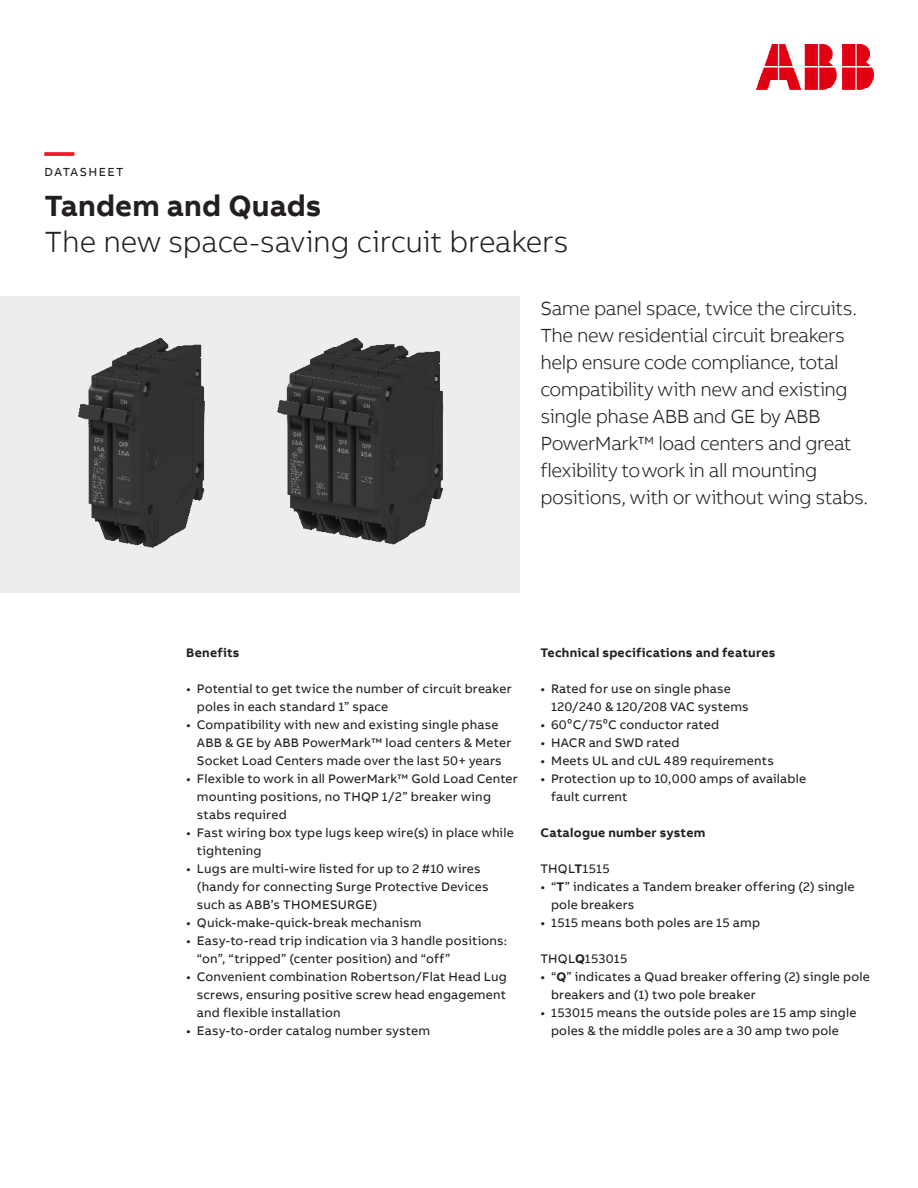
<style>
.page{position:relative;width:918px;height:1188px;background:#fff}
.page>*{position:absolute;margin:0;border:0;box-sizing:border-box;transform-origin:0 0}
.Subheadline_M_20pt_24pt{font:300 30px "AB Bvoice";letter-spacing:-.01em;color:#231f20}
.Headline_M_20pt_24pt{font:700 30px "AB Bvoice";letter-spacing:.005em;color:#231f20}
.Headline_M_20pt_24pt-2{font:700 30px "AB Bvoice";color:#ee1c28}
.Lead_13pt_18pt{font:300 19.5px/27px "AB Bvoice";letter-spacing:-.025em;color:#231f20}
.Paragraph_Title_8_5pt_12pt{font:12.75px/18px "AB Bvoice";letter-spacing:.015em;color:#231f20}
.Paragraph_Title_8_5pt_12pt-2{font:700 12.75px "AB Bvoice";letter-spacing:.02em;color:#231f20}
.Category_M_8pt_9_6pt{font:12px "AB Bvoice";letter-spacing:.115em;color:#231f20}
.s1{font-weight:700}
</style>
<div class="page">
<div style="left:0;top:297px;width:519px;height:296px;background:#ededee"></div>
<img style="left:277px;top:338px;width:167px;height:207px">
<img style="left:78px;top:338px;width:127px;height:210px">
<img style="left:757px;top:45px;width:116px;height:44px">
<p class="Headline_M_20pt_24pt-2" style="left:45px;top:132px;width:31px">—</p>
<p class="Category_M_8pt_9_6pt" style="left:45px;top:165px;width:80px">DATASHEET</p>
<p class="Headline_M_20pt_24pt" style="left:45px;top:186px;width:278px">Tandem and Quads</p>
<p class="Subheadline_M_20pt_24pt" style="left:45px;top:224px;width:526px">The new space-saving circuit breakers</p>
<p class="Lead_13pt_18pt" style="left:540px;top:295px;width:318px">Same panel space, twice the circuits.</p>
<p class="Lead_13pt_18pt" style="left:540px;top:322px;width:329px">The new residential circuit breakers help ensure code compliance, total compatibility with new and existing single phase ABB and GE by ABB PowerMark™ load centers and great flexibility towork in all mounting positions, with or without wing stabs.</p>
<p class="Paragraph_Title_8_5pt_12pt-2" style="left:186px;top:644px;width:55px">Benefits</p>
<p class="Paragraph_Title_8_5pt_12pt" style="left:197px;top:679px;width:316px;text-indent:-11px">• Potential to get twice the number of circuit breaker poles in each standard 1” space</p>
<p class="Paragraph_Title_8_5pt_12pt" style="left:197px;top:715px;width:316px;text-indent:-11px">• Compatibility with new and existing single phase<br>ABB &amp; GE by ABB PowerMark™ load centers &amp; Meter<br>Socket Load Centers made over the last 50+ years</p>
<p class="Paragraph_Title_8_5pt_12pt" style="left:197px;top:769px;width:323px;text-indent:-11px">• Flexible to work in all PowerMark™ Gold Load Center mounting positions, no THQP 1/2” breaker wing stabs required</p>
<p class="Paragraph_Title_8_5pt_12pt" style="left:197px;top:823px;width:318px;text-indent:-11px">• Fast wiring box type lugs keep wire(s) in place while tightening</p>
<p class="Paragraph_Title_8_5pt_12pt" style="left:197px;top:859px;width:293px;text-indent:-11px">• Lugs are multi-wire listed for up to 2 #10 wires (handy for connecting Surge Protective Devices such as ABB’s THOMESURGE)</p>
<p class="Paragraph_Title_8_5pt_12pt" style="left:186px;top:913px;width:237px">• Quick-make-quick-break mechanism</p>
<p class="Paragraph_Title_8_5pt_12pt" style="left:197px;top:931px;width:312px;text-indent:-11px">• Easy-to-read trip indication via 3 handle positions: “on”, “tripped” (center position) and “off”</p>
<p class="Paragraph_Title_8_5pt_12pt" style="left:197px;top:967px;width:311px;text-align:justify;text-indent:-11px">• Convenient combination Robertson/Flat Head Lug screws, ensuring positive screw head engagement and flexible installation</p>
<p class="Paragraph_Title_8_5pt_12pt" style="left:186px;top:1021px;width:246px">• Easy-to-order catalog number system</p>
<p class="Paragraph_Title_8_5pt_12pt-2" style="left:540px;top:644px;width:237px">Technical specifications and features</p>
<p class="Paragraph_Title_8_5pt_12pt" style="left:551px;top:679px;width:199px;text-indent:-11px">• Rated for use on single phase<br>120/240 &amp; 120/208 VAC systems</p>
<p class="Paragraph_Title_8_5pt_12pt" style="left:540px;top:715px;width:180px">• 60⁰C/75⁰C conductor rated</p>
<p class="Paragraph_Title_8_5pt_12pt" style="left:540px;top:733px;width:141px">• HACR and SWD rated</p>
<p class="Paragraph_Title_8_5pt_12pt" style="left:540px;top:751px;width:235px">• Meets UL and cUL 489 requirements</p>
<p class="Paragraph_Title_8_5pt_12pt" style="left:551px;top:769px;width:257px;text-indent:-11px">• Protection up to 10,000 amps of available fault current</p>
<p class="Paragraph_Title_8_5pt_12pt-2" style="left:540px;top:824px;width:167px">Catalogue number system</p>
<p class="Paragraph_Title_8_5pt_12pt" style="left:540px;top:859px;width:71px">THQL<span class="s1">T</span>1515</p>
<p class="Paragraph_Title_8_5pt_12pt" style="left:551px;top:877px;width:305px;text-indent:-11px">• “<span class="s1">T</span>” indicates a Tandem breaker offering (2) single pole breakers</p>
<p class="Paragraph_Title_8_5pt_12pt" style="left:540px;top:913px;width:221px">• 1515 means both poles are 15 amp</p>
<p class="Paragraph_Title_8_5pt_12pt" style="left:540px;top:949px;width:88px">THQL<span class="s1">Q</span>153015</p>
<p class="Paragraph_Title_8_5pt_12pt" style="left:551px;top:967px;width:320px;text-indent:-11px">• “<span class="s1">Q</span>” indicates a Quad breaker offering (2) single pole breakers and (1) two pole breaker</p>
<p class="Paragraph_Title_8_5pt_12pt" style="left:540px;top:1003px;width:317px;text-align:center">• 153015 means the outside poles are 15 amp single poles &amp; the middle poles are a 30 amp two pole</p>
</div>
